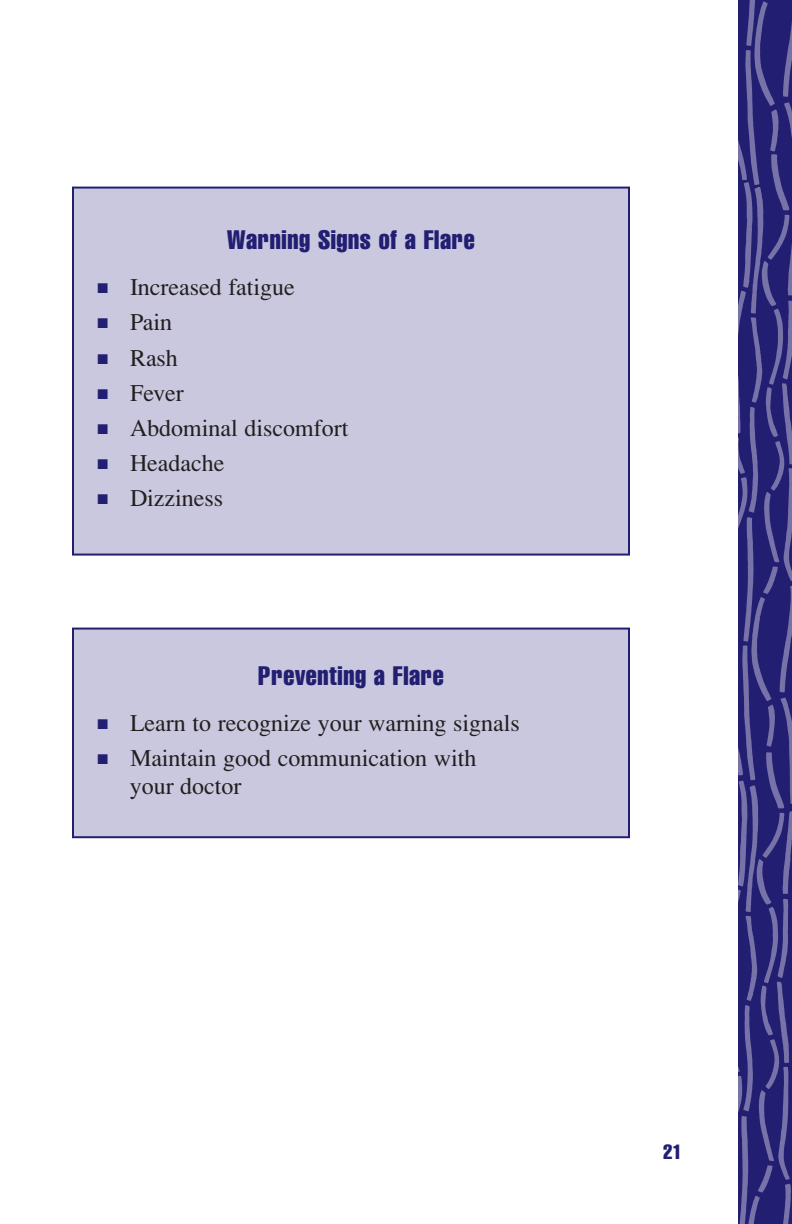
<style>
.page{position:relative;width:792px;height:1224px;background:#fff}
.page>*{position:absolute;margin:0;border:0;box-sizing:border-box;transform-origin:0 0}
.t1{font:extra-condensed 26px "Swiss 911 BT";letter-spacing:.025em;color:#221e72}
.t2{font:24px/28px "Times";color:#231f20}
.t3{font:extra-condensed 20px "Swiss 911 BT";color:#221e72}
.s1{color:#221e72}
</style>
<div class="page">
<img style="left:738px;top:0;width:54px;height:1224px">
<div style="left:73px;top:188px;width:556px;height:367px;background:#cac8df"></div>
<div style="left:72px;top:187px;width:558px;height:369px;border:2px solid #221e72"></div>
<div style="left:73px;top:629px;width:556px;height:208px;background:#cac8df"></div>
<div style="left:72px;top:628px;width:558px;height:210px;border:2px solid #221e72"></div>
<p class="t1" style="left:227px;top:230px;width:249px">Warning Signs of a Flare</p>
<p class="t2" style="left:98px;top:275px;width:199px"><span class="s1">■</span> Increased fatigue</p>
<p class="t2" style="left:98px;top:311px;width:76px"><span class="s1">■</span> Pain</p>
<p class="t2" style="left:98px;top:346px;width:82px"><span class="s1">■</span> Rash</p>
<p class="t2" style="left:98px;top:381px;width:88px"><span class="s1">■</span> Fever</p>
<p class="t2" style="left:98px;top:416px;width:252px"><span class="s1">■</span> Abdominal discomfort</p>
<p class="t2" style="left:98px;top:451px;width:128px"><span class="s1">■</span> Headache</p>
<p class="t2" style="left:98px;top:487px;width:127px"><span class="s1">■</span> Dizziness</p>
<p class="t1" style="left:258px;top:666px;width:187px">Preventing a Flare</p>
<p class="t2" style="left:98px;top:711px;width:424px"><span class="s1">■</span> Learn to recognize your warning signals</p>
<p class="t2" style="left:130px;top:746px;width:348px;text-indent:-32px"><span class="s1">■</span> Maintain good communication with your doctor</p>
<p class="t3" style="left:663px;top:1145px;width:20px">21</p>
</div>
